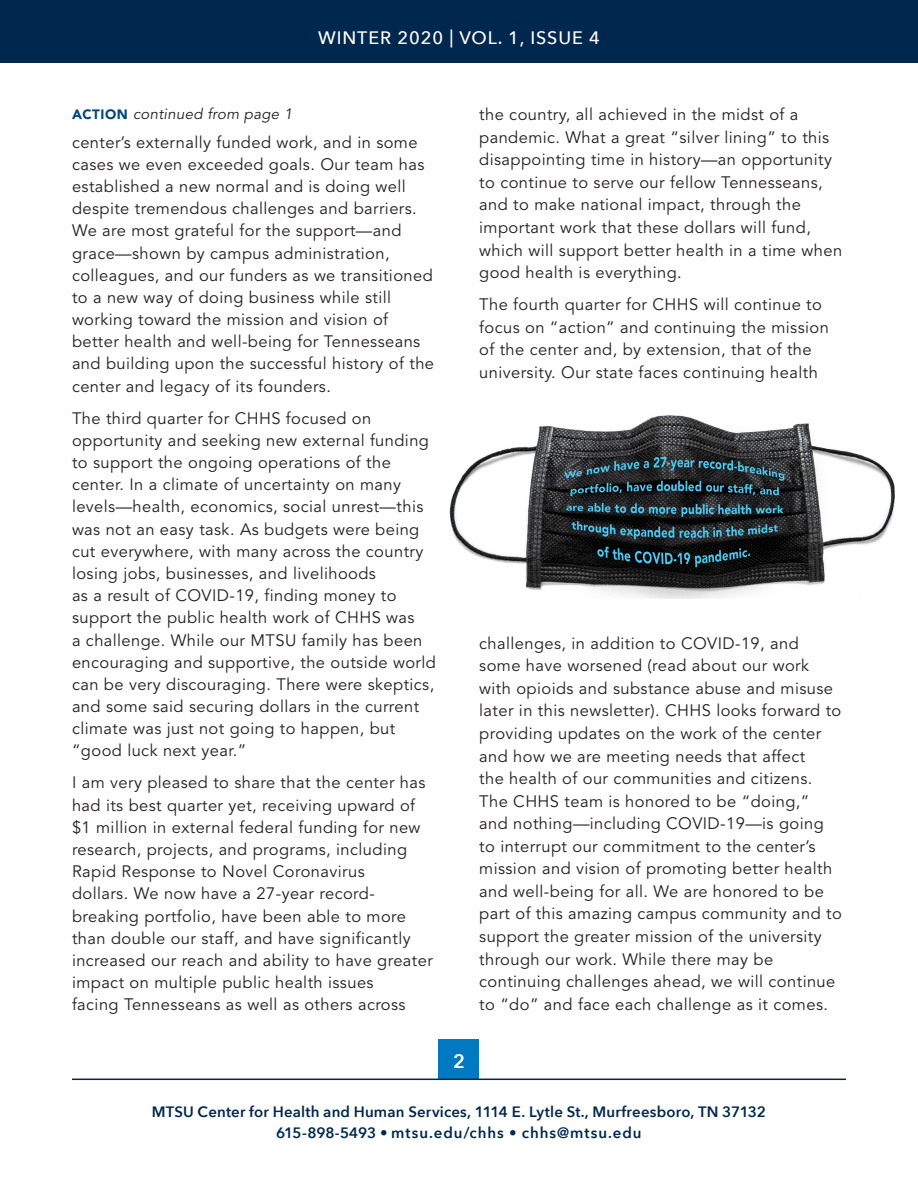
<style>
.page{position:relative;width:918px;height:1188px;background:#fff}
.page>*{position:absolute;margin:0;border:0;box-sizing:border-box;transform-origin:0 0}
.t1{font:600 19.5px "Avenir Next";color:#fff}
.t2{font:500 18px "Avenir Next";letter-spacing:.05em;color:#fff}
.t3{font:16.5px/22.2px "Avenir LT Std";letter-spacing:.025em;color:#231f20}
.t4{font:600 15px/21px "Avenir Next";letter-spacing:.01em;color:#00274e;text-align:center}
.t5{font:italic 15px "Avenir LT Std";letter-spacing:.02em;color:#231f20}
.s1{font-weight:900;font-style:normal;font-size:13.5px;color:#004676}
</style>
<div class="page">
<div style="left:0;top:0;width:918px;height:63px;background:#00274e"></div>
<div style="left:439px;top:1040px;width:40px;height:40px;background:#0079c2"></div>
<hr style="left:72px;top:1079px;width:774px;height:1px;background:#00274e">
<img style="left:449px;top:415px;width:446px;height:183px">
<p class="t2" style="left:318px;top:22px;width:283px">WINTER 2020 | VOL. 1, ISSUE 4</p>
<p class="t5" style="left:72px;top:106px;width:222px"><span class="s1">ACTION</span> continued from page 1</p>
<p class="t3" style="left:72px;top:131px;width:364px">center’s externally funded work, and in some cases we even exceeded goals. Our team has established a new normal and is doing well despite tremendous challenges and barriers.<br>We are most grateful for the support—and grace—shown by campus administration, colleagues, and our funders as we transitioned to a new way of doing business while still working toward the mission and vision of better health and well-being for Tennesseans and building upon the successful history of the center and legacy of its founders.</p>
<p class="t3" style="left:72px;top:407px;width:366px">The third quarter for CHHS focused on opportunity and seeking new external funding to support the ongoing operations of the center. In a climate of uncertainty on many levels—health, economics, social unrest—this was not an easy task. As budgets were being cut everywhere, with many across the country losing jobs, businesses, and livelihoods<br>as a result of COVID-19, finding money to support the public health work of CHHS was<br>a challenge. While our MTSU family has been encouraging and supportive, the outside world can be very discouraging. There were skeptics, and some said securing dollars in the current climate was just not going to happen, but “good luck next year.”</p>
<p class="t3" style="left:72px;top:772px;width:362px">I am very pleased to share that the center has had its best quarter yet, receiving upward of $1 million in external federal funding for new research, projects, and programs, including Rapid Response to Novel Coronavirus<br>dollars. We now have a 27-year record&shy;breaking portfolio, have been able to more than double our staff, and have significantly increased our reach and ability to have greater impact on multiple public health issues<br>facing Tennesseans as well as others across</p>
<p class="t3" style="left:479px;top:104px;width:364px">the country, all achieved in the midst of a pandemic. What a great “silver lining” to this disappointing time in history—an opportunity to continue to serve our fellow Tennesseans, and to make national impact, through the important work that these dollars will fund, which will support better health in a time when good health is everything.</p>
<p class="t3" style="left:479px;top:294px;width:351px">The fourth quarter for CHHS will continue to focus on “action” and continuing the mission of the center and, by extension, that of the university. Our state faces continuing health</p>
<p class="t3" style="left:479px;top:632px;width:364px">challenges, in addition to COVID-19, and some have worsened (read about our work with opioids and substance abuse and misuse later in this newsletter). CHHS looks forward to providing updates on the work of the center and how we are meeting needs that affect<br>the health of our communities and citizens.<br>The CHHS team is honored to be “doing,” and nothing—including COVID-19—is going to interrupt our commitment to the center’s mission and vision of promoting better health and well-being for all. We are honored to be part of this amazing campus community and to support the greater mission of the university through our work. While there may be continuing challenges ahead, we will continue to “do” and face each challenge as it comes.</p>
<p class="t1" style="left:453px;top:1044px;width:13px">2</p>
<p class="t4" style="left:152px;top:1100px;width:616px">MTSU Center for Health and Human Services, 1114 E. Lytle St., Murfreesboro, TN 37132<br>615-898-5493 • mtsu.edu/chhs • chhs@mtsu.edu</p>
</div>
